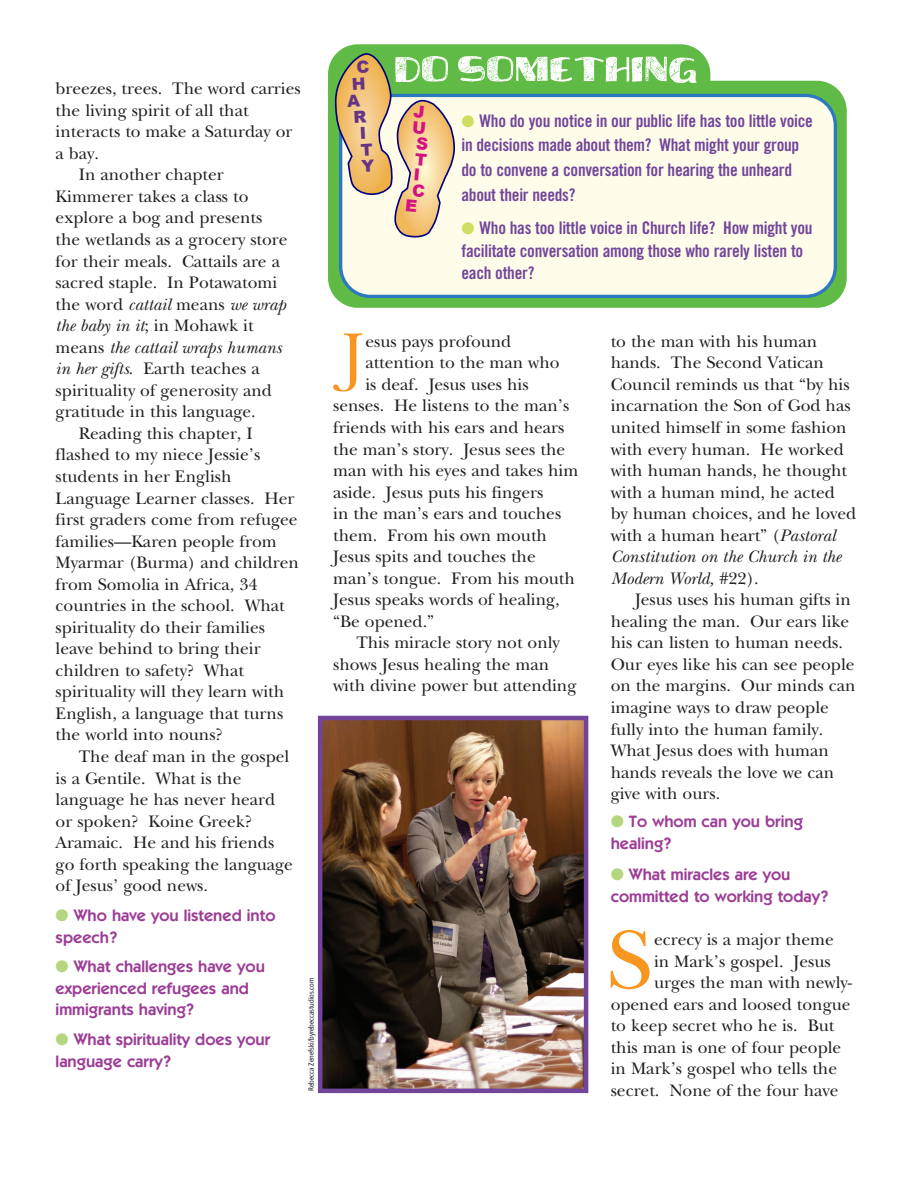
<style>
.page{position:relative;width:918px;height:1188px;background:#fff}
.page>*{position:absolute;margin:0;border:0;box-sizing:border-box;transform-origin:0 0}
.SBS_Text{font:86.55px "New Baskerville";color:#f79621}
.SBS_Text-2{font:63px "New Baskerville";color:#f79621}
.SBS_Text-3{font:17.4px/21.6px "New Baskerville";color:#231f20}
.SBS_Text-4{font:17.4px/24.9px "Trade Gothic Bold Cond Twenty";letter-spacing:-.015em;color:#72459b}
.SBS_Text-5{font:600 16.5px/21.6px "Itc Kabel";color:#9c3d96}
.t1{font:condensed 7.5px "Frutiger";color:#231f20}
.s1{font-style:italic}
.s2{color:#b3d67e}
.s3{color:#cede63}
</style>
<div class="page">
<img style="left:323px;top:721px;width:260px;height:367px">
<div style="left:318px;top:716px;width:270px;height:377px;border:4px solid #72459b"></div>
<div style="left:328px;top:81px;width:519px;height:227px;background:#60bb46;border-radius:30px"></div>
<div style="left:328px;top:44px;width:382px;height:218px;background:#60bb46;border-radius:30px"></div>
<div style="left:341px;top:95px;width:494px;height:201px;background:#fffde9;border-radius:30px"></div>
<div style="left:339px;top:94px;width:498px;height:204px;border:3px solid #2b79be;border-radius:30px"></div>
<svg style="left:334px;top:53px;width:363px;height:186px"></svg>
<p class="SBS_Text-3" style="left:56px;top:78px;width:247px">breezes, trees. The word carries the living spirit of all that interacts to make a Saturday or a bay.</p>
<p class="SBS_Text-3" style="left:56px;top:164px;width:233px;text-indent:23px">In another chapter<br>Kimmerer takes a class to explore a bog and presents the wetlands as a grocery store for their meals. Cattails are a sacred staple. In Potawatomi the word <span class="s1">cattail</span> means <span class="s1">we wrap the baby in it</span>; in Mohawk it means <span class="s1">the cattail wraps humans in her gifts</span>. Earth teaches a spirituality of generosity and gratitude in this language.</p>
<p class="SBS_Text-3" style="left:56px;top:423px;width:245px;text-indent:23px">Reading this chapter, I flashed to my niece Jessie’s students in her English<br>Language Learner classes. Her first graders come from refugee families—Karen people from<br>Myarmar (Burma) and children from Somolia in Africa, 34 countries in the school. What spirituality do their families leave behind to bring their children to safety? What spirituality will they learn with<br>English, a language that turns the world into nouns?</p>
<p class="SBS_Text-3" style="left:56px;top:746px;width:239px;text-indent:23px">The deaf man in the gospel is a Gentile. What is the language he has never heard or spoken? Koine Greek?<br>Aramaic. He and his friends go forth speaking the language of Jesus’ good news.</p>
<p class="SBS_Text-5" style="left:56px;top:905px;width:221px"><span class="s2">●</span> Who have you listened into speech?</p>
<p class="SBS_Text-5" style="left:56px;top:956px;width:211px"><span class="s2">●</span> What challenges have you experienced refugees and immigrants having?</p>
<p class="SBS_Text-5" style="left:56px;top:1029px;width:216px"><span class="s2">●</span> What spirituality does your language carry?</p>
<p class="t1" style="left:307px;top:1091px;width:115px;rotate:-90deg">Rebecca Zenefski/byrebeccastudios.com</p>
<p class="SBS_Text-4" style="left:461px;top:108px;width:353px"><span class="s3">●</span> Who do you notice in our public life has too little voice in decisions made about them? What might your group do to convene a conversation for hearing the unheard about their needs?</p>
<p class="SBS_Text-4" style="left:461px;top:217px;width:353px;line-height:22.5px"><span class="s3">●</span> Who has too little voice in Church life? How might you facilitate conversation among those who rarely listen to each other?</p>
<p class="SBS_Text-2" style="left:342px;top:318px;width:23px">J</p>
<p class="SBS_Text-3" style="left:365px;top:330px;width:148px">esus pays profound</p>
<p class="SBS_Text-3" style="left:365px;top:352px;width:196px">attention to the man who</p>
<p class="SBS_Text-3" style="left:365px;top:374px;width:165px">is deaf. Jesus uses his</p>
<p class="SBS_Text-3" style="left:333px;top:395px;width:238px">senses. He listens to the man’s</p>
<p class="SBS_Text-3" style="left:333px;top:417px;width:233px">friends with his ears and hears</p>
<p class="SBS_Text-3" style="left:333px;top:438px;width:234px">the man’s story. Jesus sees the</p>
<p class="SBS_Text-3" style="left:333px;top:460px;width:247px">man with his eyes and takes him</p>
<p class="SBS_Text-3" style="left:333px;top:481px;width:212px">aside. Jesus puts his fingers</p>
<p class="SBS_Text-3" style="left:333px;top:503px;width:230px">in the man’s ears and touches</p>
<p class="SBS_Text-3" style="left:333px;top:524px;width:215px">them. From his own mouth</p>
<p class="SBS_Text-3" style="left:333px;top:546px;width:204px">Jesus spits and touches the</p>
<p class="SBS_Text-3" style="left:333px;top:567px;width:243px">man’s tongue. From his mouth</p>
<p class="SBS_Text-3" style="left:333px;top:589px;width:228px">Jesus speaks words of healing,</p>
<p class="SBS_Text-3" style="left:333px;top:611px;width:103px">“Be opened.”</p>
<p class="SBS_Text-3" style="left:333px;top:632px;width:245px;text-indent:23px">This miracle story not only shows Jesus healing the man with divine power but attending</p>
<p class="SBS_Text-3" style="left:611px;top:330px;width:247px">to the man with his human hands. The Second Vatican<br>Council reminds us that “by his incarnation the Son of God has united himself in some fashion with every human. He worked with human hands, he thought with a human mind, he acted by human choices, and he loved with a human heart” (<span class="s1">Pastoral<br>Constitution on the Church in the<br>Modern World,</span> #22).</p>
<p class="SBS_Text-3" style="left:611px;top:589px;width:246px;text-indent:24px">Jesus uses his human gifts in healing the man. Our ears like his can listen to human needs.<br>Our eyes like his can see people on the margins. Our minds can imagine ways to draw people fully into the human family.<br>What Jesus does with human hands reveals the love we can give with ours.</p>
<p class="SBS_Text-5" style="left:611px;top:811px;width:194px"><span class="s2">●</span> To whom can you bring healing?</p>
<p class="SBS_Text-5" style="left:611px;top:864px;width:219px"><span class="s2">●</span> What miracles are you committed to working today?</p>
<p class="SBS_Text" style="left:607px;top:910px;width:47px">S</p>
<p class="SBS_Text-3" style="left:654px;top:929px;width:181px">ecrecy is a major theme</p>
<p class="SBS_Text-3" style="left:654px;top:950px;width:178px">in Mark’s gospel. Jesus</p>
<p class="SBS_Text-3" style="left:654px;top:972px;width:200px">urges the man with newly-</p>
<p class="SBS_Text-3" style="left:611px;top:993px;width:241px">opened ears and loosed tongue</p>
<p class="SBS_Text-3" style="left:611px;top:1015px;width:225px">to keep secret who he is. But</p>
<p class="SBS_Text-3" style="left:611px;top:1036px;width:232px">this man is one of four people</p>
<p class="SBS_Text-3" style="left:611px;top:1058px;width:228px">in Mark’s gospel who tells the</p>
<p class="SBS_Text-3" style="left:611px;top:1080px;width:229px">secret. None of the four have</p>
</div>
